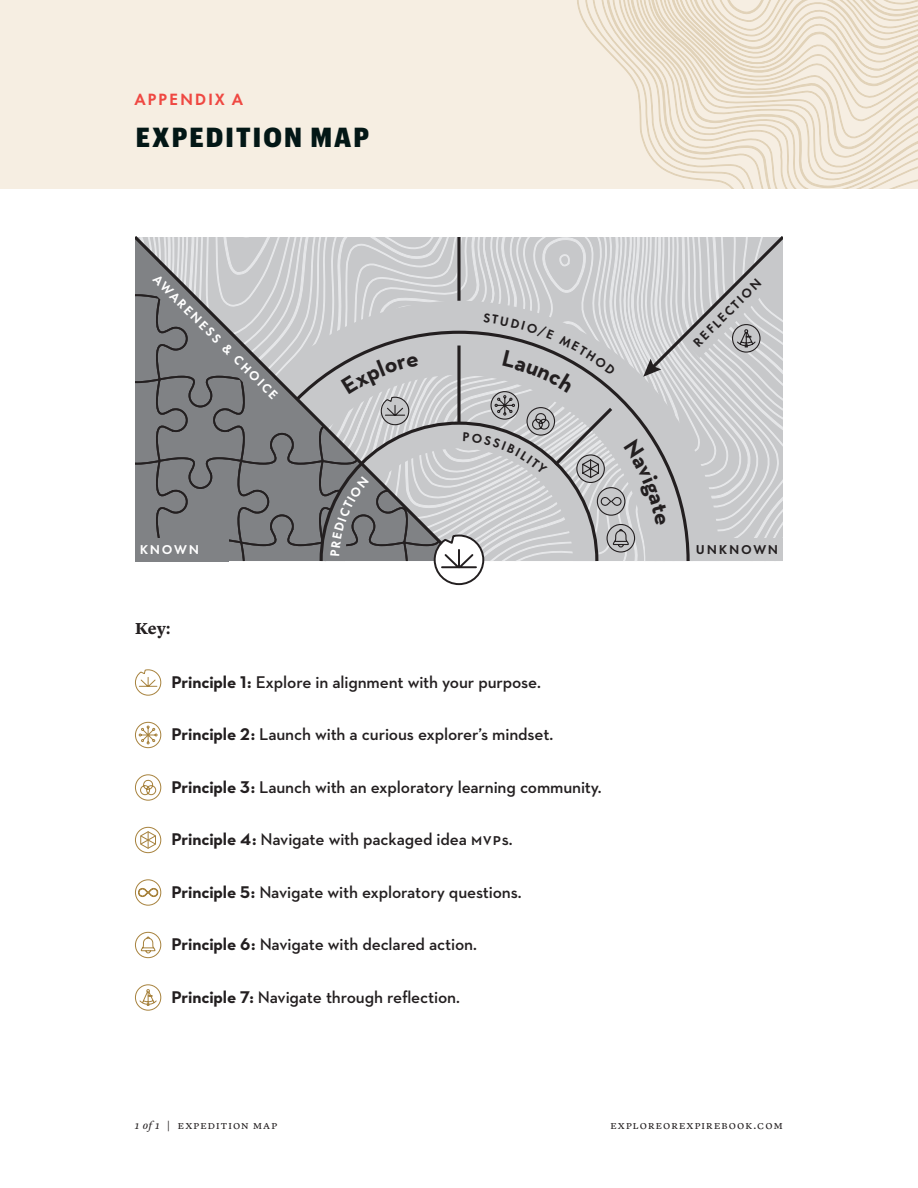
<style>
.page{position:relative;width:918px;height:1188px;background:#fff}
.page>*{position:absolute;margin:0;border:0;box-sizing:border-box;transform-origin:0 0}
.t1{font:900 27px "Graphik Compact";letter-spacing:.08em;color:#031716}
.t2{font:600 17.25px "Neutraface 2 Text";letter-spacing:-.01em;color:#231f20}
.t3{font:700 16.5px "Lyon Text";color:#231f20}
.t4{font:700 15px "Futura Now Text";letter-spacing:.11em;color:#ef4842}
.t5{font:700 11.85px "Futura Now Text";letter-spacing:.15em;color:#fff}
.t6{font:700 11.85px "Futura Now Text";letter-spacing:.15em;color:#231f20}
.t7{font:11.25px "Lyon Text";letter-spacing:.1em;color:#231f20}
.s1{font-weight:700}
.s2{font-style:italic}
</style>
<div class="page">
<div style="left:0;top:0;width:918px;height:189px;background:#f6eee2"></div>
<svg style="left:592px;top:0;width:280px;height:189px"></svg>
<svg style="left:648px;top:0;width:270px;height:158px"></svg>
<svg style="left:135px;top:669px;width:27px;height:27px"></svg>
<svg style="left:135px;top:721px;width:27px;height:28px"></svg>
<svg style="left:135px;top:774px;width:27px;height:27px"></svg>
<div style="left:135px;top:827px;width:26px;height:26px;border:1px solid #a7823d;border-radius:50%"></div>
<svg style="left:140px;top:831px;width:17px;height:18px"></svg>
<div style="left:135px;top:879px;width:26px;height:27px;border:1px solid #a7823d;border-radius:50%"></div>
<svg style="left:137px;top:888px;width:22px;height:9px"></svg>
<div style="left:135px;top:932px;width:26px;height:26px;border:1px solid #a7823d;border-radius:50%"></div>
<svg style="left:140px;top:936px;width:16px;height:18px"></svg>
<svg style="left:135px;top:984px;width:27px;height:27px"></svg>
<svg style="left:135px;top:237px;width:648px;height:348px;background:#b7b8ba"></svg>
<p class="t4" style="left:135px;top:87px;width:110px">APPENDIX A</p>
<h1 class="t1" style="left:136px;top:117px;width:235px">EXPEDITION MAP</h1>
<p class="t5" style="left:162px;top:270px;width:172px;rotate:45deg">AWARENESS &amp; CHOICE</p>
<p class="t6" style="left:688px;top:337px;width:92px;rotate:-45deg">REFLECTION</p>
<p class="t5" style="left:140px;top:540px;width:61px">KNOWN</p>
<p class="t6" style="left:696px;top:540px;width:84px">UNKNOWN</p>
<p class="t3" style="left:135px;top:615px;width:37px">Key:</p>
<p class="t2" style="left:172px;top:671px;width:371px"><span class="s1">Principle 1:</span> Explore in alignment with your purpose.</p>
<p class="t2" style="left:172px;top:723px;width:383px"><span class="s1">Principle 2:</span> Launch with a curious explorer’s mindset.</p>
<p class="t2" style="left:172px;top:776px;width:431px"><span class="s1">Principle 3:</span> Launch with an exploratory learning community.</p>
<p class="t2" style="left:172px;top:828px;width:343px"><span class="s1">Principle 4:</span> Navigate with packaged idea MVPs.</p>
<p class="t2" style="left:172px;top:881px;width:352px"><span class="s1">Principle 5:</span> Navigate with exploratory questions.</p>
<p class="t2" style="left:172px;top:933px;width:307px"><span class="s1">Principle 6:</span> Navigate with declared action.</p>
<p class="t2" style="left:172px;top:986px;width:290px"><span class="s1">Principle 7:</span> Navigate through reflection.</p>
<p class="t7" style="left:135px;top:1116px;width:144px"><span class="s2">1 of 1</span> | Expedition Map</p>
<p class="t7" style="left:610px;top:1116px;width:174px">exploreorexpirebook.com</p>
</div>
